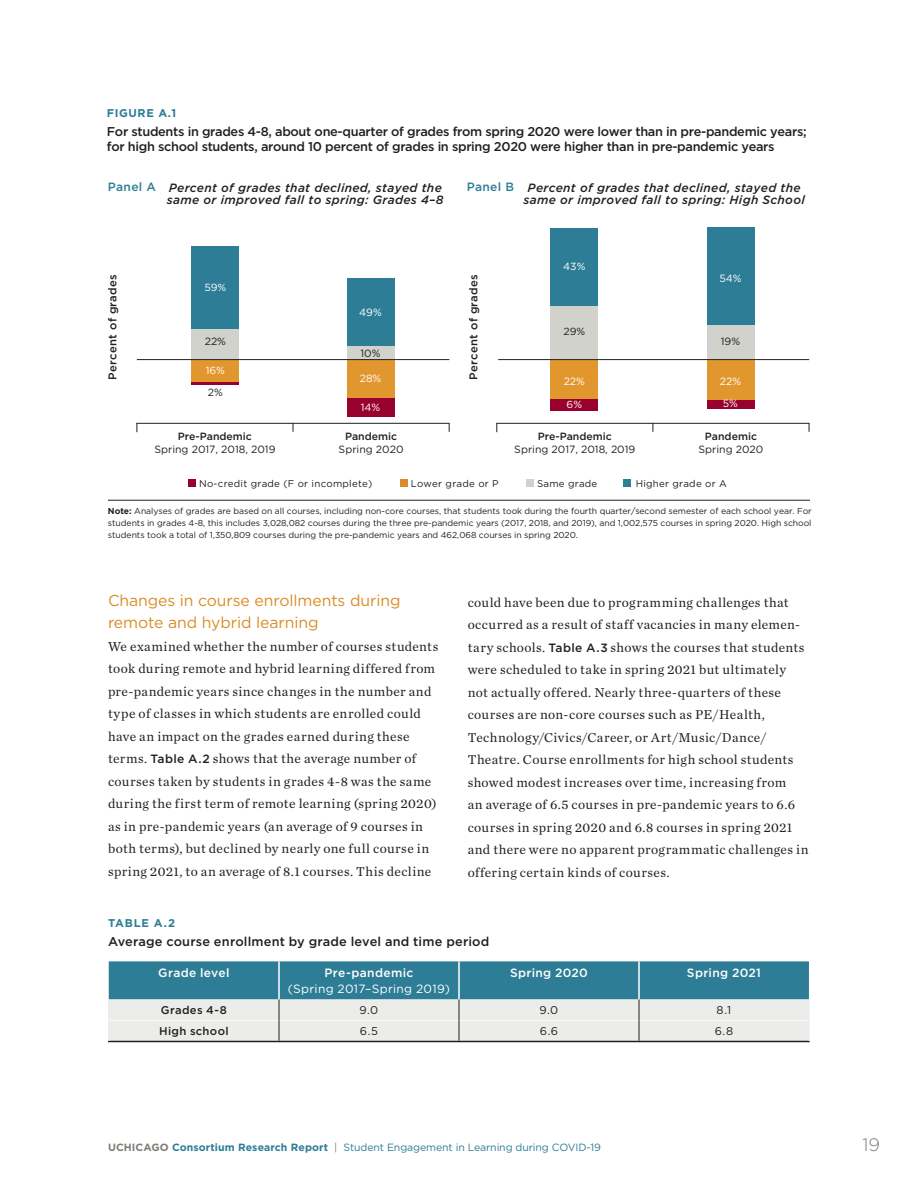
<style>
.page{position:relative;width:918px;height:1188px;background:#fff}
.page>*{position:absolute;margin:0;border:0;box-sizing:border-box;transform-origin:0 0}
.t1{font:300 18px "Gotham";color:#817b75}
.C_head-Gotham{font:15.75px/22.5px "Gotham";letter-spacing:-.005em;color:#d98d28}
.Body_Text_1-Chronicl{font:13.5px/22.5px "Chronicle Text G1";letter-spacing:.03em;color:#231f20}
.Figure_Title{font:500 12.75px/15px "Gotham";letter-spacing:-.025em;color:#231f20}
.Figure_Title-2{font:500 12.75px "Gotham";letter-spacing:.015em;color:#231f20}
.t2{font:italic 500 12px/12.8px "Gotham";letter-spacing:.025em;color:#231f20}
.Table_Head{font:12px/16.5px "Gotham";letter-spacing:.025em;color:#fff;text-align:center}
.Table_Head-2{font:500 12px "Gotham";letter-spacing:.025em;color:#fff}
.t3{font:500 12px "Gotham";letter-spacing:.025em;color:#2d7d96}
.Table_Head_Black{font:500 11.25px "Gotham";letter-spacing:.025em;color:#231f20}
.Table_text-Gotham{font:11.25px "Gotham";color:#231f20}
.Figure_Number{font:700 11.25px "Gotham";letter-spacing:.05em;color:#2d7d96}
.t4{font:10.5px/13.5px "Gotham";color:#231f20;text-align:center}
.t5{font:10.5px "Gotham";letter-spacing:-.01em;color:#2d7d96}
.t6{font:10.5px "Gotham";color:#fff}
.t7{font:10.35px "Gotham";color:#fff}
.t8{font:10.35px "Gotham";color:#231f20}
.t9{font:9.75px "Gotham";letter-spacing:.025em;color:#231f20}
.t10{font:8.7px/12px "Gotham";letter-spacing:-.005em;color:#231f20;text-align:justify}
.s1{font-weight:500}
.s2{font-weight:700}
.s3{font-family:"Gotham";font-weight:500;font-size:12px}
.s4{font-weight:700;color:#817b75}
.s5{color:#817b75}
</style>
<div class="page">
<div style="left:551px;top:360px;width:47px;height:39px;background:#e2972e"></div>
<div style="left:551px;top:228px;width:47px;height:79px;background:#2d7d96"></div>
<div style="left:551px;top:307px;width:47px;height:53px;background:#d1d2cc"></div>
<div style="left:551px;top:399px;width:47px;height:11px;background:#98012d"></div>
<hr style="left:108px;top:500px;width:702px;height:1px;background:#231f20">
<hr style="left:137px;top:423px;width:312px;height:1px;background:#231f20">
<div style="left:707px;top:360px;width:48px;height:40px;background:#e2972e"></div>
<div style="left:707px;top:324px;width:48px;height:36px;background:#d1d2cc"></div>
<div style="left:707px;top:227px;width:48px;height:98px;background:#2d7d96"></div>
<div style="left:707px;top:400px;width:48px;height:8px;background:#98012d"></div>
<hr style="left:497px;top:423px;width:312px;height:1px;background:#231f20">
<div style="left:347px;top:360px;width:48px;height:38px;background:#e2972e"></div>
<div style="left:347px;top:278px;width:48px;height:69px;background:#2d7d96"></div>
<div style="left:347px;top:346px;width:48px;height:14px;background:#d1d2cc"></div>
<div style="left:347px;top:398px;width:48px;height:18px;background:#98012d"></div>
<hr style="left:499px;top:359px;width:310px;height:1px;background:#231f20">
<div style="left:192px;top:360px;width:47px;height:22px;background:#e2972e"></div>
<svg style="left:192px;top:328px;width:47px;height:31px"></svg>
<div style="left:193px;top:329px;width:45px;height:30px;background:#d1d2cc"></div>
<div style="left:192px;top:246px;width:47px;height:82px;background:#2d7d96"></div>
<hr style="left:192px;top:382px;width:47px;height:3px;background:#98012d">
<hr style="left:137px;top:359px;width:312px;height:1px;background:#231f20">
<div style="left:188px;top:479px;width:7px;height:8px;background:#98012d"></div>
<div style="left:624px;top:479px;width:7px;height:8px;background:#2d7d96"></div>
<div style="left:401px;top:479px;width:7px;height:8px;background:#d98d28"></div>
<div style="left:527px;top:479px;width:7px;height:8px;background:#d1d2cc"></div>
<hr style="left:108px;top:1041px;width:171px;height:1px;background:#231f20">
<hr style="left:279px;top:1041px;width:180px;height:1px;background:#231f20">
<hr style="left:459px;top:1041px;width:180px;height:1px;background:#231f20">
<hr style="left:639px;top:1041px;width:171px;height:1px;background:#231f20">
<hr style="left:108px;top:999px;width:2px;height:21px;background:#ececea">
<hr style="left:808px;top:999px;width:2px;height:21px;background:#ececea">
<hr style="left:108px;top:1020px;width:2px;height:21px;background:#ececea">
<hr style="left:808px;top:1020px;width:2px;height:21px;background:#ececea">
<svg style="left:109px;top:961px;width:700px;height:80px;background:#91b7c1"></svg>
<p class="Figure_Number" style="left:107px;top:105px;width:71px">FIGURE A.1</p>
<p class="Figure_Title" style="left:107px;top:124px;width:701px">For students in grades 4-8, about one-quarter of grades from spring 2020 were lower than in pre-pandemic years; for high school students, around 10 percent of grades in spring 2020 were higher than in pre-pandemic years</p>
<p class="t3" style="left:467px;top:179px;width:49px">Panel B</p>
<p class="t3" style="left:108px;top:179px;width:50px">Panel A</p>
<p class="t2" style="left:524px;top:181px;width:283px;text-align:center">Percent of grades that declined, stayed the same or improved fall to spring: High School</p>
<p class="t2" style="left:167px;top:181px;width:278px">Percent of grades that declined, stayed the same or improved fall to spring: Grades 4–8</p>
<p class="Table_Head_Black" style="left:105px;top:380px;width:107px;rotate:-90deg">Percent of grades</p>
<p class="Table_Head_Black" style="left:466px;top:380px;width:107px;rotate:-90deg">Percent of grades</p>
<p class="t7" style="left:204px;top:281px;width:23px">59%</p>
<p class="t6" style="left:359px;top:306px;width:24px">49%</p>
<p class="t4" style="left:361px;top:346px;width:22px">10%</p>
<p class="t6" style="left:360px;top:372px;width:23px">28%</p>
<p class="t6" style="left:361px;top:401px;width:21px">14%</p>
<p class="t4" style="left:205px;top:335px;width:23px">22%</p>
<p class="t7" style="left:206px;top:364px;width:21px">16%</p>
<p class="t4" style="left:208px;top:385px;width:17px">2%</p>
<p class="t7" style="left:563px;top:260px;width:24px">43%</p>
<p class="t8" style="left:563px;top:325px;width:23px">29%</p>
<p class="t6" style="left:564px;top:374px;width:23px">22%</p>
<p class="t7" style="left:567px;top:398px;width:17px">6%</p>
<p class="t6" style="left:719px;top:272px;width:24px">54%</p>
<p class="t4" style="left:721px;top:335px;width:21px">19%</p>
<p class="t6" style="left:720px;top:374px;width:23px">22%</p>
<p class="t6" style="left:723px;top:396px;width:17px">5%</p>
<p class="t4" style="left:154px;top:429px;width:123px"><span class="s1">Pre-Pandemic<br></span>Spring 2017, 2018, 2019</p>
<p class="t4" style="left:339px;top:429px;width:66px"><span class="s1">Pandemic<br></span>Spring 2020</p>
<p class="t4" style="left:514px;top:429px;width:123px"><span class="s1">Pre-Pandemic<br></span>Spring 2017, 2018, 2019</p>
<p class="t4" style="left:699px;top:429px;width:66px"><span class="s1">Pandemic<br></span>Spring 2020</p>
<p class="t9" style="left:199px;top:477px;width:175px">No-credit grade (F or incomplete)</p>
<p class="t9" style="left:411px;top:477px;width:89px">Lower grade or P</p>
<p class="t9" style="left:537px;top:477px;width:62px">Same grade</p>
<p class="t9" style="left:636px;top:477px;width:93px">Higher grade or A</p>
<p class="t10" style="left:108px;top:504px;width:705px"><span class="s2">Note:</span> Analyses of grades are based on all courses, including non-core courses, that students took during the fourth quarter/second semester of each school year. For students in grades 4-8, this includes 3,028,082 courses during the three pre-pandemic years (2017, 2018, and 2019), and 1,002,575 courses in spring 2020. High school students took a total of 1,350,809 courses during the pre-pandemic years and 462,068 courses in spring 2020.</p>
<p class="C_head-Gotham" style="left:108px;top:589px;width:294px">Changes in course enrollments during remote and hybrid learning</p>
<p class="Body_Text_1-Chronicl" style="left:108px;top:634px;width:332px">We examined whether the number of courses students took during remote and hybrid learning differed from pre-pandemic years since changes in the number and type of classes in which students are enrolled could have an impact on the grades earned during these terms. <span class="s3">Table A.2</span> shows that the average number of courses taken by students in grades 4-8 was the same during the first term of remote learning (spring 2020) as in pre-pandemic years (an average of 9 courses in both terms), but declined by nearly one full course in spring 2021, to an average of 8.1 courses. This decline</p>
<p class="Body_Text_1-Chronicl" style="left:468px;top:590px;width:342px">could have been due to programming challenges that occurred as a result of staff vacancies in many elemen&shy;tary schools. <span class="s3">Table A.3</span> shows the courses that students were scheduled to take in spring 2021 but ultimately not actually offered. Nearly three-quarters of these courses are non-core courses such as PE/Health, Technology/Civics/Career, or Art/Music/Dance/ Theatre. Course enrollments for high school students showed modest increases over time, increasing from<br>an average of 6.5 courses in pre-pandemic years to 6.6 courses in spring 2020 and 6.8 courses in spring 2021 and there were no apparent programmatic challenges in offering certain kinds of courses.</p>
<p class="Figure_Number" style="left:108px;top:915px;width:69px">TABLE A.2</p>
<p class="Figure_Title-2" style="left:108px;top:934px;width:383px">Average course enrollment by grade level and time period</p>
<p class="Table_Head-2" style="left:158px;top:965px;width:73px">Grade level</p>
<p class="Table_Head" style="left:288px;top:964px;width:164px"><span class="s1">Pre-pandemic<br></span>(Spring 2017–Spring 2019)</p>
<p class="Table_Head-2" style="left:510px;top:965px;width:79px">Spring 2020</p>
<p class="Table_Head-2" style="left:687px;top:965px;width:76px">Spring 2021</p>
<p class="Table_Head_Black" style="left:161px;top:1003px;width:67px">Grades 4-8</p>
<p class="Table_text-Gotham" style="left:360px;top:1003px;width:20px">9.0</p>
<p class="Table_text-Gotham" style="left:540px;top:1003px;width:20px">9.0</p>
<p class="Table_text-Gotham" style="left:717px;top:1003px;width:16px">8.1</p>
<p class="Table_Head_Black" style="left:159px;top:1024px;width:71px">High school</p>
<p class="Table_text-Gotham" style="left:360px;top:1024px;width:20px">6.5</p>
<p class="Table_text-Gotham" style="left:540px;top:1024px;width:20px">6.6</p>
<p class="Table_text-Gotham" style="left:715px;top:1024px;width:20px">6.8</p>
<p class="t5" style="left:108px;top:1141px;width:494px"><span class="s4">UCHICAGO</span> <span class="s2">Consortium Research Report</span> <span class="s5">|</span> Student Engagement in Learning during COVID-19</p>
<h1 class="t1" style="left:863px;top:1133px;width:19px">19</h1>
</div>
